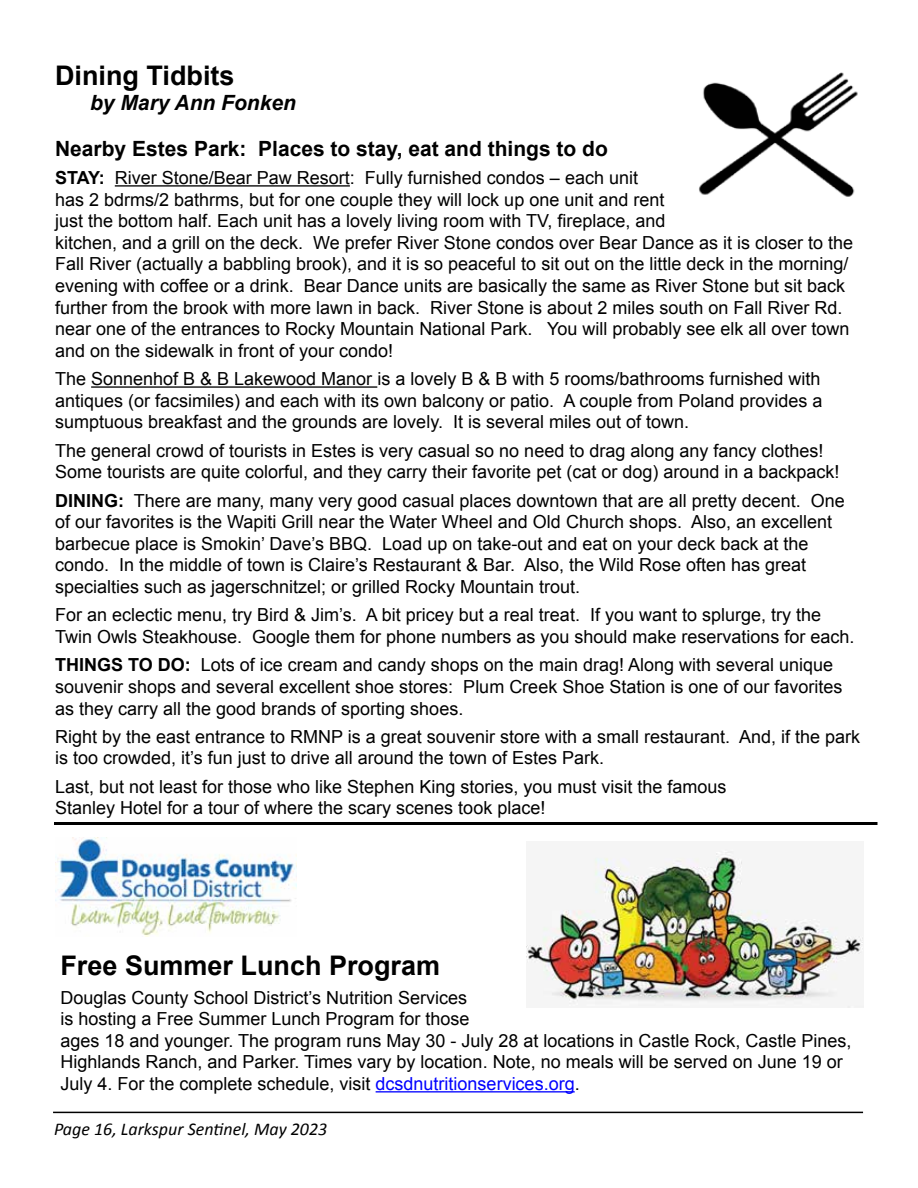
<style>
.page{position:relative;width:918px;height:1188px;background:#fff}
.page>*{position:absolute;margin:0;border:0;box-sizing:border-box;transform-origin:0 0}
.t1{font:700 27px "Arial";color:#000}
.t2{font:700 21px "Arial";color:#000}
.t3{font:italic 700 21px "Arial";color:#000}
.t4{font:18px/21.6px "Arial";color:#000}
.t5{font:italic 18px "Calibri";color:#000}
.s1{font-weight:700}
.s2{color:#00f}
</style>
<div class="page">
<hr style="left:53px;top:1112px;width:810px;height:1px;background:#000">
<hr style="left:115px;top:185px;width:235px;height:2px;background:#000">
<hr style="left:91px;top:386px;width:286px;height:2px;background:#000">
<img style="left:699px;top:72px;width:159px;height:125px">
<hr style="left:376px;top:1091px;width:199px;height:2px;background:#00f">
<img style="left:55px;top:838px;width:242px;height:99px">
<img style="left:526px;top:849px;width:338px;height:159px">
<hr style="left:54px;top:822px;width:824px;height:3px;background:#000">
<h1 class="t1" style="left:55px;top:57px;width:181px">Dining Tidbits</h1>
<p class="t3" style="left:90px;top:89px;width:207px">by Mary Ann Fonken</p>
<p class="t2" style="left:55px;top:134px;width:554px">Nearby Estes Park: Places to stay, eat and things to do</p>
<p class="t4" style="left:55px;top:167px;width:800px"><span class="s1">STAY:</span> River Stone/Bear Paw Resort: Fully furnished condos – each unit<br>has 2 bdrms/2 bathrms, but for one couple they will lock up one unit and rent<br>just the bottom half. Each unit has a lovely living room with TV, fireplace, and<br>kitchen, and a grill on the deck. We prefer River Stone condos over Bear Dance as it is closer to the Fall River (actually a babbling brook), and it is so peaceful to sit out on the little deck in the morning/ evening with coffee or a drink. Bear Dance units are basically the same as River Stone but sit back further from the brook with more lawn in back. River Stone is about 2 miles south on Fall River Rd. near one of the entrances to Rocky Mountain National Park. You will probably see elk all over town and on the sidewalk in front of your condo!</p>
<p class="t4" style="left:55px;top:368px;width:769px;text-align:justify">The Sonnenhof B &amp; B Lakewood Manor is a lovely B &amp; B with 5 rooms/bathrooms furnished with antiques (or facsimiles) and each with its own balcony or patio. A couple from Poland provides a sumptuous breakfast and the grounds are lovely. It is several miles out of town.</p>
<p class="t4" style="left:55px;top:440px;width:786px">The general crowd of tourists in Estes is very casual so no need to drag along any fancy clothes!<br>Some tourists are quite colorful, and they carry their favorite pet (cat or dog) around in a backpack!</p>
<p class="t4" style="left:55px;top:490px;width:791px"><span class="s1">DINING:</span> There are many, many very good casual places downtown that are all pretty decent. One of our favorites is the Wapiti Grill near the Water Wheel and Old Church shops. Also, an excellent barbecue place is Smokin’ Dave’s BBQ. Load up on take-out and eat on your deck back at the condo. In the middle of town is Claire’s Restaurant &amp; Bar. Also, the Wild Rose often has great specialties such as jagerschnitzel; or grilled Rocky Mountain trout.</p>
<p class="t4" style="left:55px;top:604px;width:801px">For an eclectic menu, try Bird &amp; Jim’s. A bit pricey but a real treat. If you want to splurge, try the<br>Twin Owls Steakhouse. Google them for phone numbers as you should make reservations for each.</p>
<p class="t4" style="left:55px;top:654px;width:789px"><span class="s1">THINGS TO DO:</span> Lots of ice cream and candy shops on the main drag! Along with several unique souvenir shops and several excellent shoe stores: Plum Creek Shoe Station is one of our favorites as they carry all the good brands of sporting shoes.</p>
<p class="t4" style="left:55px;top:726px;width:807px">Right by the east entrance to RMNP is a great souvenir store with a small restaurant. And, if the park is too crowded, it’s fun just to drive all around the town of Estes Park.</p>
<p class="t4" style="left:55px;top:776px;width:673px">Last, but not least for those who like Stephen King stories, you must visit the famous<br>Stanley Hotel for a tour of where the scary scenes took place!</p>
<h1 class="t1" style="left:60px;top:948px;width:381px">Free Summer Lunch Program</h1>
<p class="t4" style="left:60px;top:987px;width:793px">Douglas County School District’s Nutrition Services<br>is hosting a Free Summer Lunch Program for those<br>ages 18 and younger. The program runs May 30 - July 28 at locations in Castle Rock, Castle Pines, Highlands Ranch, and Parker. Times vary by location. Note, no meals will be served on June 19 or July 4. For the complete schedule, visit <span class="s2">dcsdnutritionservices.org</span>.</p>
<p class="t5" style="left:54px;top:1116px;width:275px">Page 16, Larkspur Sentinel, May 2023</p>
</div>
